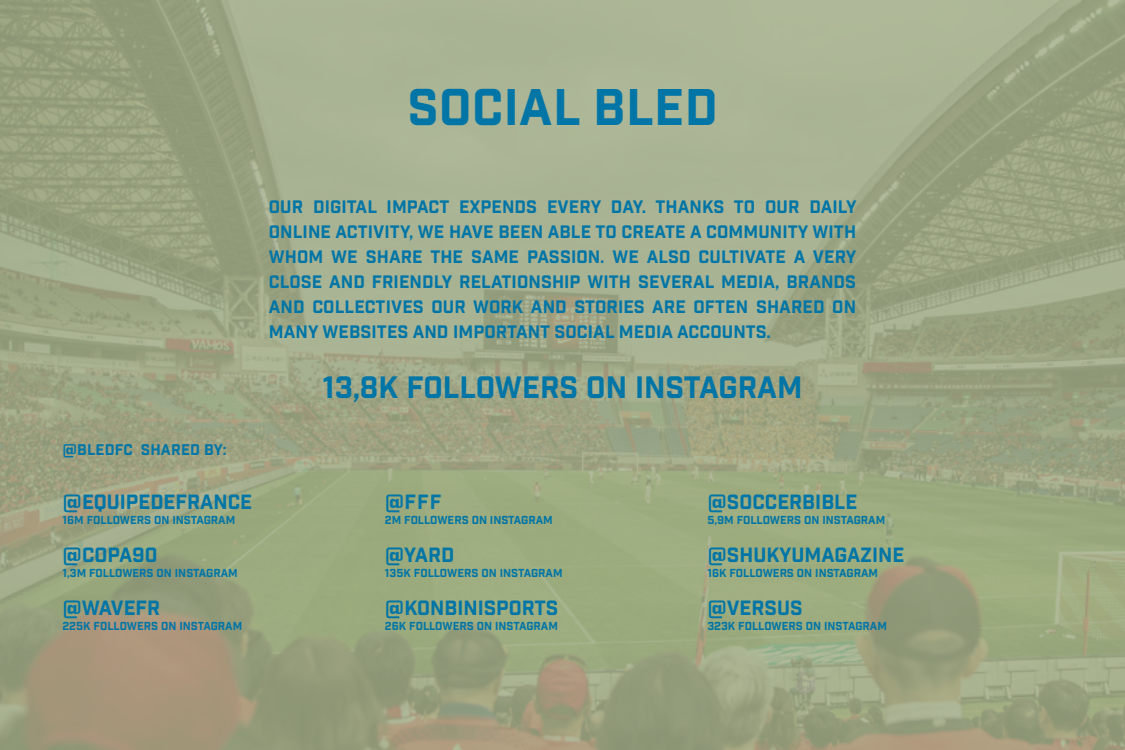
<style>
.page{position:relative;width:1125px;height:750px;background:#fff}
.page>*{position:absolute;margin:0;border:0;box-sizing:border-box;transform-origin:0 0}
.t1{font:50px "Industry Inc Base";letter-spacing:.01em;color:#0075a6}
.t2{font:30px "Industry Inc Base";color:#0075a6}
.t3{font:20px "Industry Inc Base";color:#0075a6}
.t4{font:17.5px/25px "Industry Inc Base";letter-spacing:.005em;color:#0075a6;text-align:justify}
.t5{font:15px "Industry Inc Base";letter-spacing:.01em;color:#0075a6}
.t6{font:11.25px "Industry Inc Base";color:#0075a6}
</style>
<div class="page">
<img style="left:0;top:0;width:1125px;height:750px">
<h1 class="t1" style="left:407px;top:77px;width:312px">SOCIAL BLED</h1>
<p class="t5" style="left:62px;top:441px;width:166px">@BLEDFC SHARED BY:</p>
<p class="t3" style="left:62px;top:490px;width:191px">@EQUIPEDEFRANCE</p>
<p class="t6" style="left:62px;top:513px;width:174px">16M FOLLOWERS ON INSTAGRAM</p>
<p class="t3" style="left:62px;top:543px;width:96px">@COPA90</p>
<p class="t6" style="left:62px;top:566px;width:177px">1,3M FOLLOWERS ON INSTAGRAM</p>
<p class="t3" style="left:62px;top:596px;width:99px">@WAVEFR</p>
<p class="t6" style="left:62px;top:619px;width:181px">225K FOLLOWERS ON INSTAGRAM</p>
<p class="t4" style="left:269px;top:195px;width:589px">OUR DIGITAL IMPACT EXPENDS EVERY DAY. THANKS TO OUR DAILY ONLINE ACTIVITY, WE HAVE BEEN ABLE TO CREATE A COMMUNITY WITH WHOM WE SHARE THE SAME PASSION. WE ALSO CULTIVATE A VERY CLOSE AND FRIENDLY RELATIONSHIP WITH SEVERAL MEDIA, BRANDS AND COLLECTIVES OUR WORK AND STORIES ARE OFTEN SHARED ON MANY WEBSITES AND IMPORTANT SOCIAL MEDIA ACCOUNTS.</p>
<h2 class="t2" style="left:322px;top:369px;width:482px">13,8K FOLLOWERS ON INSTAGRAM</h2>
<p class="t3" style="left:385px;top:490px;width:58px">@FFF</p>
<p class="t6" style="left:385px;top:513px;width:169px">2M FOLLOWERS ON INSTAGRAM</p>
<p class="t3" style="left:707px;top:490px;width:151px">@SOCCERBIBLE</p>
<p class="t6" style="left:707px;top:513px;width:179px">5,9M FOLLOWERS ON INSTAGRAM</p>
<p class="t3" style="left:385px;top:543px;width:71px">@YARD</p>
<p class="t6" style="left:385px;top:566px;width:179px">135K FOLLOWERS ON INSTAGRAM</p>
<p class="t3" style="left:707px;top:543px;width:199px">@SHUKYUMAGAZINE</p>
<p class="t6" style="left:707px;top:566px;width:172px">16K FOLLOWERS ON INSTAGRAM</p>
<p class="t3" style="left:385px;top:596px;width:175px">@KONBINISPORTS</p>
<p class="t6" style="left:385px;top:619px;width:174px">26K FOLLOWERS ON INSTAGRAM</p>
<p class="t3" style="left:707px;top:596px;width:97px">@VERSUS</p>
<p class="t6" style="left:707px;top:619px;width:181px">323K FOLLOWERS ON INSTAGRAM</p>
</div>
